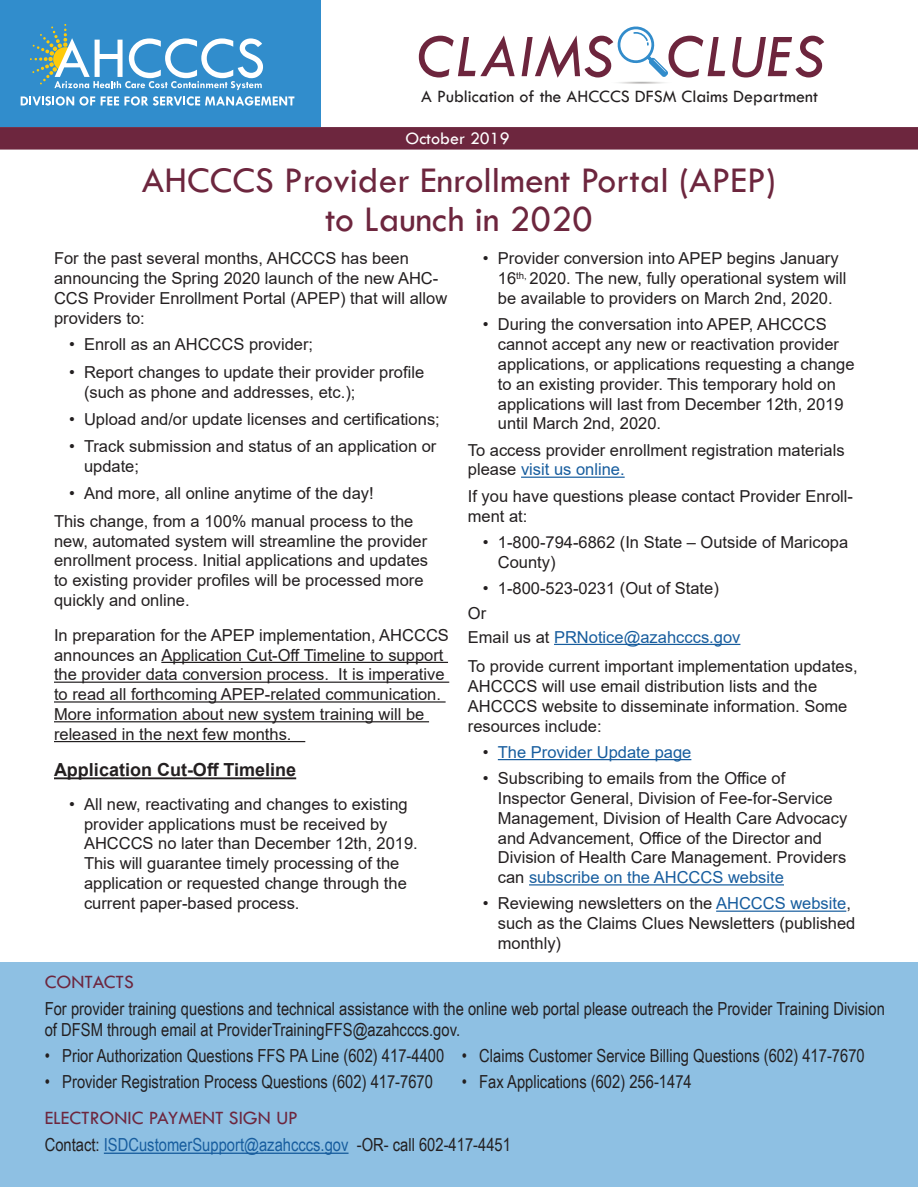
<style>
.page{position:relative;width:918px;height:1188px;background:#fff}
.page>*{position:absolute;margin:0;border:0;box-sizing:border-box;transform-origin:0 0}
.t1{font:italic 63px "Tw Cen";color:#6d253d}
.Main_red_headline{font:37.5px/39px "Tw Cen";color:#6d263e;text-align:center}
.sidebar_header{font:19.5px "Tw Cen";color:#6d263e}
.t2{font:18px/21px "Arial Narrow";color:#231f20}
.t3{font:18px "Arial Narrow";color:#175d9e}
.t4{font:18px "Tw Cen";color:#231f20}
.t5{font:700 18px "Arial";color:#231f20}
.t6{font:18px "Tw Cen";color:#fff}
.t7{font:16.5px/19.8px "Arial";color:#231f20}
.t8{font:16.5px "Arial";color:#175d9e}
.s1{color:#175d9e}
.s2{color:#231f20}
</style>
<div class="page">
<div style="left:0;top:962px;width:918px;height:225px;background:#8ec0e3"></div>
<div style="left:1px;top:1px;width:320px;height:126px;background:#318dcc"></div>
<svg style="left:617px;top:26px;width:51px;height:58px"></svg>
<svg style="left:30px;top:24px;width:233px;height:66px"></svg>
<svg style="left:21px;top:96px;width:74px;height:10px"></svg>
<svg style="left:101px;top:96px;width:193px;height:10px"></svg>
<div style="left:0;top:127px;width:918px;height:23px;background:#6d263e"></div>
<hr style="left:104px;top:1153px;width:245px;height:1px;background:#175d9e">
<hr style="left:161px;top:662px;width:287px;height:1px;background:#231f20">
<hr style="left:54px;top:682px;width:395px;height:1px;background:#231f20">
<hr style="left:54px;top:701px;width:392px;height:2px;background:#231f20">
<hr style="left:54px;top:721px;width:375px;height:1px;background:#231f20">
<hr style="left:54px;top:741px;width:251px;height:1px;background:#231f20">
<hr style="left:54px;top:777px;width:242px;height:2px;background:#231f20">
<hr style="left:521px;top:477px;width:104px;height:1px;background:#175d9e">
<hr style="left:554px;top:644px;width:186px;height:1px;background:#175d9e">
<hr style="left:498px;top:759px;width:193px;height:1px;background:#175d9e">
<hr style="left:529px;top:884px;width:255px;height:2px;background:#175d9e">
<hr style="left:716px;top:911px;width:130px;height:1px;background:#175d9e">
<p class="t1" style="left:417px;top:18px;width:410px">CLAIMS CLUES</p>
<p class="t4" style="left:421px;top:86px;width:398px">A Publication of the AHCCCS DFSM Claims Department</p>
<p class="t6" style="left:405px;top:127px;width:106px">October 2019</p>
<p class="Main_red_headline" style="left:142px;top:161px;width:636px">AHCCCS Provider Enrollment Portal (APEP) to Launch in 2020</p>
<p class="t7" style="left:54px;top:249px;width:395px">For the past several months, AHCCCS has been announcing the Spring 2020 launch of the new AHC-CCS Provider Enrollment Portal (APEP) that will allow providers to:</p>
<p class="t7" style="left:69px;top:335px;width:246px">• Enroll as an AHCCCS provider;</p>
<p class="t7" style="left:84px;top:362px;width:342px;text-indent:-15px">• Report changes to update their provider profile (such as phone and addresses, etc.);</p>
<p class="t7" style="left:69px;top:409px;width:372px">• Upload and/or update licenses and certifications;</p>
<p class="t7" style="left:84px;top:437px;width:354px;text-indent:-15px">• Track submission and status of an application or update;</p>
<p class="t7" style="left:69px;top:484px;width:306px">• And more, all online anytime of the day!</p>
<p class="t7" style="left:54px;top:511px;width:376px">This change, from a 100% manual process to the new, automated system will streamline the provider enrollment process. Initial applications and updates to existing provider profiles will be processed more quickly and online.</p>
<p class="t7" style="left:54px;top:625px;width:396px">In preparation for the APEP implementation, AHCCCS announces an Application Cut-Off Timeline to support the provider data conversion process. It is imperative to read all forthcoming APEP-related communication.<br>More information about new system training will be released in the next few months.</p>
<p class="t5" style="left:54px;top:757px;width:244px">Application Cut-Off Timeline</p>
<p class="t7" style="left:84px;top:794px;width:335px;text-indent:-15px">• All new, reactivating and changes to existing provider applications must be received by AHCCCS no later than December 12th, 2019.<br>This will guarantee timely processing of the application or requested change through the current paper-based process.</p>
<p class="t7" style="left:498px;top:249px;width:350px;text-indent:-15px">• Provider conversion into APEP begins January<br>16<sup>th,</sup> 2020. The new, fully operational system will be available to providers on March 2nd, 2020.</p>
<p class="t7" style="left:498px;top:315px;width:358px;text-indent:-15px">• During the conversation into APEP, AHCCCS cannot accept any new or reactivation provider applications, or applications requesting a change to an existing provider. This temporary hold on applications will last from December 12th, 2019 until March 2nd, 2020.</p>
<p class="t7" style="left:468px;top:440px;width:378px">To access provider enrollment registration materials please <span class="s1">visit us online.</span></p>
<p class="t7" style="left:468px;top:486px;width:387px">If you have questions please contact Provider Enroll&shy;ment at:</p>
<p class="t7" style="left:498px;top:533px;width:352px;text-indent:-15px">• 1-800-794-6862 (In State – Outside of Maricopa<br>County)</p>
<p class="t7" style="left:483px;top:579px;width:238px">• 1-800-523-0231 (Out of State)</p>
<p class="t7" style="left:468px;top:603px;width:20px">Or</p>
<p class="t8" style="left:468px;top:626px;width:274px"><span class="s2">Email us at</span> PRNotice@azahcccs.gov</p>
<p class="t7" style="left:468px;top:656px;width:391px">To provide current important implementation updates, AHCCCS will use email distribution lists and the AHCCCS website to disseminate information. Some resources include:</p>
<p class="t8" style="left:483px;top:741px;width:210px"><span class="s2">•</span> The Provider Update page</p>
<p class="t7" style="left:498px;top:768px;width:351px;text-indent:-15px">• Subscribing to emails from the Office of Inspector General, Division of Fee-for-Service Management, Division of Health Care Advocacy and Advancement, Office of the Director and Division of Health Care Management. Providers can <span class="s1">subscribe on the AHCCCS website</span></p>
<p class="t7" style="left:498px;top:894px;width:359px;text-indent:-15px">• Reviewing newsletters on the <span class="s1">AHCCCS website</span>, such as the Claims Clues Newsletters (published monthly)</p>
<p class="sidebar_header" style="left:45px;top:970px;width:91px">CONTACTS</p>
<p class="t2" style="left:45px;top:997px;width:842px">For provider training questions and technical assistance with the online web portal please outreach the Provider Training Division of DFSM through email at ProviderTrainingFFS@azahcccs.gov.</p>
<p class="t2" style="left:45px;top:1044px;width:822px">• Prior Authorization Questions FFS PA Line (602) 417-4400 • Claims Customer Service Billing Questions (602) 417-7670</p>
<p class="t2" style="left:45px;top:1071px;width:390px">• Provider Registration Process Questions (602) 417-7670</p>
<p class="t2" style="left:462px;top:1071px;width:231px">• Fax Applications (602) 256-1474</p>
<p class="sidebar_header" style="left:45px;top:1106px;width:255px">ELECTRONIC PAYMENT SIGN UP</p>
<p class="t3" style="left:45px;top:1132px;width:468px"><span class="s2">Contact:</span> ISDCustomerSupport@azahcccs.gov <span class="s2">-OR- call 602-417-4451</span></p>
</div>
